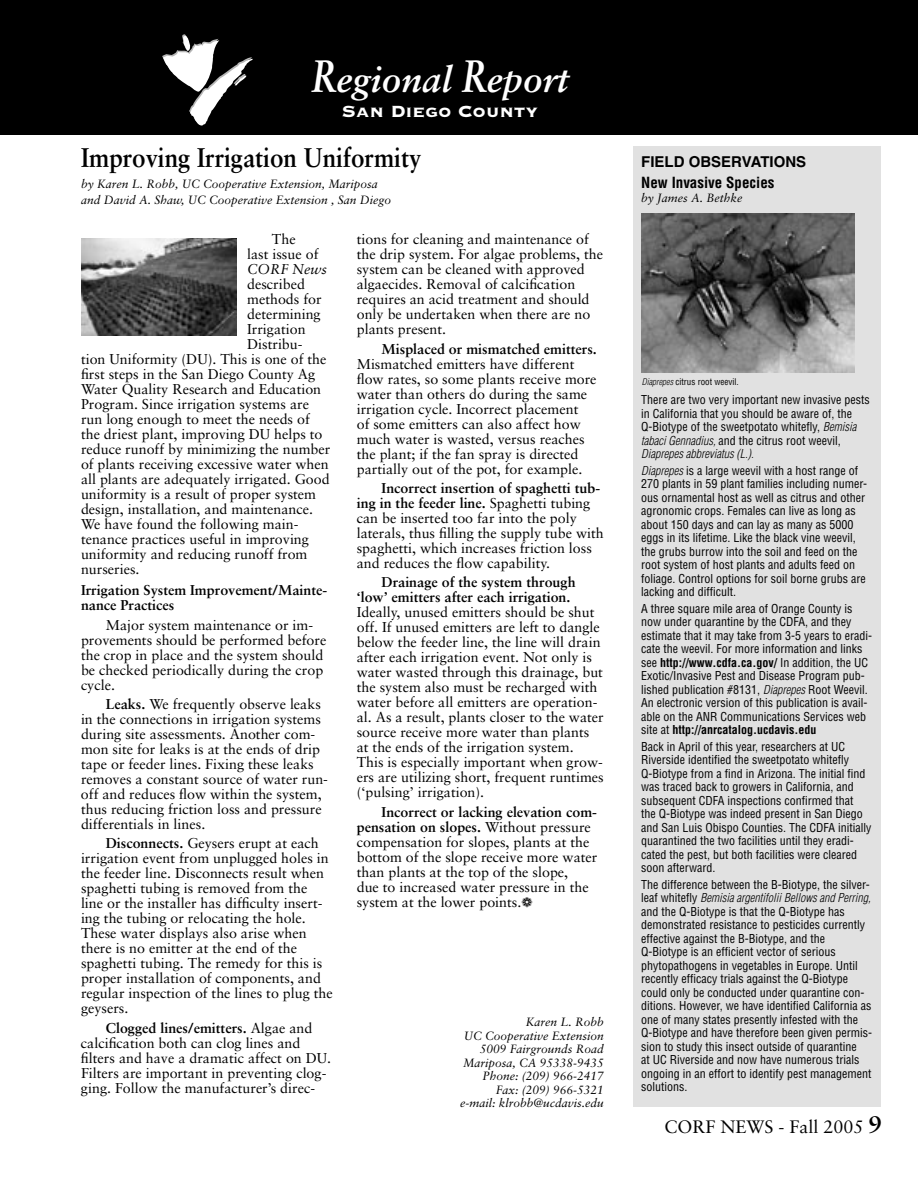
<style>
.page{position:relative;width:918px;height:1188px;background:#fff}
.page>*{position:absolute;margin:0;border:0;box-sizing:border-box;transform-origin:0 0}
.t1{font:italic 700 36.3px "Sabon";color:#fff}
.t2{font:700 27px "Sabon";color:#000;scale:.9 1}
.t3{font:21.15px "Copperplate Thirty Three BC";color:#fff}
.t4{font:18px "Sabon";color:#000}
.t5{font:700 condensed 15px "Helvetica";color:#000}
.t6{font:700 15px "Helvetica";color:#000}
.t7{font:14.25px/15px "Sabon";color:#000}
.t8{font:700 14.25px/14.9px "Sabon";color:#000}
.t9{font:italic 14.25px "Sabon";color:#000}
.t10{font:condensed 12px/13.5px "Helvetica";color:#000}
.t11{font:italic 12px/13.5px "Sabon";color:#000;text-align:right}
.t12{font:condensed 9px "Helvetica";color:#000}
.s1{font-size:45.45px}
.s2{font-weight:700}
.s3{font-weight:300;font-style:italic}
.s4{font-weight:700;font-size:24px}
</style>
<div class="page">
<div style="left:0;top:0;width:918px;height:135px;background:#000"></div>
<svg style="left:162px;top:34px;width:91px;height:92px"></svg>
<img style="left:81px;top:238px;width:156px;height:97px">
<div style="left:633px;top:147px;width:247px;height:960px;background:#e1e1e1"></div>
<img style="left:642px;top:214px;width:213px;height:158px">
<h1 class="t1" style="left:312px;top:57px;width:258px"><span class="s1">R</span>egional <span class="s1">R</span>eport</h1>
<h3 class="t3" style="left:342px;top:101px;width:198px">San Diego County</h3>
<h2 class="t2" style="left:81px;top:141px;width:380px">Improving Irrigation Uniformity</h2>
<p class="t11" style="left:81px;top:176px;width:312px;line-height:15.8px;text-align:left">by Karen L. Robb, UC Cooperative Extension, Mariposa and David A. Shaw, UC Cooperative Extension , San Diego</p>
<p class="t7" style="left:247px;top:232px;width:73px;text-align:center">The<br>last issue of</p>
<p class="t9" style="left:247px;top:261px;width:81px">CORF News</p>
<p class="t7" style="left:247px;top:277px;width:59px">described</p>
<p class="t7" style="left:247px;top:292px;width:76px">methods for</p>
<p class="t7" style="left:247px;top:307px;width:75px">determining</p>
<p class="t7" style="left:247px;top:322px;width:60px">Irrigation</p>
<p class="t7" style="left:247px;top:337px;width:57px">Distribu-</p>
<p class="t7" style="left:81px;top:352px;width:247px">tion Uniformity (DU). This is one of the</p>
<p class="t7" style="left:81px;top:367px;width:236px">first steps in the San Diego County Ag</p>
<p class="t7" style="left:81px;top:382px;width:242px">Water Quality Research and Education</p>
<p class="t7" style="left:81px;top:397px;width:229px">Program. Since irrigation systems are</p>
<p class="t7" style="left:81px;top:412px;width:230px">run long enough to meet the needs of</p>
<p class="t7" style="left:81px;top:427px;width:243px">the driest plant, improving DU helps to</p>
<p class="t7" style="left:81px;top:442px;width:251px">reduce runoff by minimizing the number</p>
<p class="t7" style="left:81px;top:457px;width:249px">of plants receiving excessive water when</p>
<p class="t7" style="left:81px;top:472px;width:250px">all plants are adequately irrigated. Good</p>
<p class="t7" style="left:81px;top:487px;width:237px">uniformity is a result of proper system</p>
<p class="t7" style="left:81px;top:502px;width:234px">design, installation, and maintenance.</p>
<p class="t7" style="left:81px;top:517px;width:219px">We have found the following main-</p>
<p class="t7" style="left:81px;top:532px;width:230px">tenance practices useful in improving</p>
<p class="t7" style="left:81px;top:547px;width:228px">uniformity and reducing runoff from</p>
<p class="t7" style="left:81px;top:562px;width:60px">nurseries.</p>
<p class="t8" style="left:81px;top:583px;width:248px">Irrigation System Improvement/Mainte&shy;nance Practices</p>
<p class="t7" style="left:81px;top:617px;width:247px;text-indent:25px">Major system maintenance or im&shy;provements should be performed before the crop in place and the system should be checked periodically during the crop cycle.</p>
<p class="t7" style="left:81px;top:696px;width:249px;text-indent:25px"><span class="s2">Leaks.</span> We frequently observe leaks in the connections in irrigation systems during site assessments. Another com&shy;mon site for leaks is at the ends of drip tape or feeder lines. Fixing these leaks removes a constant source of water run&shy;off and reduces flow within the system, thus reducing friction loss and pressure differentials in lines.</p>
<p class="t7" style="left:81px;top:836px;width:253px;text-indent:25px"><span class="s2">Disconnects.</span> Geysers erupt at each irrigation event from unplugged holes in the feeder line. Disconnects result when spaghetti tubing is removed from the line or the installer has difficulty insert&shy;ing the tubing or relocating the hole.<br>These water displays also arise when there is no emitter at the end of the spaghetti tubing. The remedy for this is proper installation of components, and regular inspection of the lines to plug the geysers.</p>
<p class="t7" style="left:81px;top:1020px;width:252px;text-indent:25px"><span class="s2">Clogged lines/emitters.</span> Algae and calcification both can clog lines and filters and have a dramatic affect on DU.<br>Filters are important in preventing clog&shy;ging. Follow the manufacturer’s direc-</p>
<p class="t7" style="left:357px;top:232px;width:248px">tions for cleaning and maintenance of the drip system. For algae problems, the system can be cleaned with approved algaecides. Removal of calcification requires an acid treatment and should only be undertaken when there are no plants present.</p>
<p class="t8" style="left:382px;top:341px;width:217px">Misplaced or mismatched emitters.</p>
<p class="t7" style="left:357px;top:356px;width:241px">Mismatched emitters have different flow rates, so some plants receive more water than others do during the same irrigation cycle. Incorrect placement<br>of some emitters can also affect how much water is wasted, versus reaches the plant; if the fan spray is directed partially out of the pot, for example.</p>
<p class="t7" style="left:357px;top:480px;width:248px;text-indent:25px"><span class="s2">Incorrect insertion of spaghetti tub&shy;ing in the feeder line.</span> Spaghetti tubing can be inserted too far into the poly laterals, thus filling the supply tube with spaghetti, which increases friction loss and reduces the flow capability.</p>
<p class="t8" style="left:357px;top:575px;width:220px;text-indent:25px">Drainage of the system through ‘low’ emitters after each irrigation.</p>
<p class="t7" style="left:357px;top:605px;width:249px">Ideally, unused emitters should be shut off. If unused emitters are left to dangle below the feeder line, the line will drain after each irrigation event. Not only is water wasted through this drainage, but the system also must be recharged with water before all emitters are operation&shy;al. As a result, plants closer to the water source receive more water than plants at the ends of the irrigation system.<br>This is especially important when grow&shy;ers are utilizing short, frequent runtimes (‘pulsing’ irrigation).</p>
<p class="t7" style="left:357px;top:804px;width:242px;text-indent:25px"><span class="s2">Incorrect or lacking elevation com&shy;pensation on slopes.</span> Without pressure compensation for slopes, plants at the bottom of the slope receive more water than plants at the top of the slope,<br>due to increased water pressure in the system at the lower points.❁</p>
<p class="t11" style="left:460px;top:1015px;width:145px">Karen L. Robb<br>UC Cooperative Extension<br>5009 Fairgrounds Road<br>Mariposa, CA 95338-9435<br>Phone: (209) 966-2417<br>Fax: (209) 966-5321 e-mail: klrobb@ucdavis.edu</p>
<p class="t6" style="left:641px;top:153px;width:167px">FIELD OBSERVATIONS</p>
<p class="t5" style="left:641px;top:173px;width:135px">New Invasive Species</p>
<p class="t11" style="left:641px;top:191px;width:103px">by James A. Bethke</p>
<p class="t12" style="left:642px;top:376px;width:98px"><span class="s3">Diaprepes</span> citrus root weevil.</p>
<p class="t10" style="left:641px;top:393px;width:230px">There are two very important new invasive pests in California that you should be aware of, the Q-Biotype of the sweetpotato whitefly, <span class="s3">Bemisia tabaci Gennadius,</span> and the citrus root weevil, <span class="s3">Diaprepes abbreviatus (L.).</span></p>
<p class="t10" style="left:641px;top:463px;width:227px"><span class="s3">Diaprepes</span> is a large weevil with a host range of 270 plants in 59 plant families including numer&shy;ous ornamental host as well as citrus and other agronomic crops. Females can live as long as about 150 days and can lay as many as 5000 eggs in its lifetime. Like the black vine weevil, the grubs burrow into the soil and feed on the root system of host plants and adults feed on foliage. Control options for soil borne grubs are lacking and difficult.</p>
<p class="t10" style="left:641px;top:601px;width:232px">A three square mile area of Orange County is now under quarantine by the CDFA, and they estimate that it may take from 3-5 years to eradi&shy;cate the weevil. For more information and links see <span class="s2">http://www.cdfa.ca.gov/</span> In addition, the UC Exotic/Invasive Pest and Disease Program pub&shy;lished publication #8131, <span class="s3">Diaprepes</span> Root Weevil.<br>An electronic version of this publication is avail&shy;able on the ANR Communications Services web site at <span class="s2">http://anrcatalog.ucdavis.edu</span></p>
<p class="t10" style="left:641px;top:739px;width:232px">Back in April of this year, researchers at UC Riverside identified the sweetpotato whitefly Q-Biotype from a find in Arizona. The initial find was traced back to growers in California, and subsequent CDFA inspections confirmed that<br>the Q-Biotype was indeed present in San Diego and San Luis Obispo Counties. The CDFA initially quarantined the two facilities until they eradi&shy;cated the pest, but both facilities were cleared soon afterward.</p>
<p class="t10" style="left:641px;top:877px;width:233px">The difference between the B-Biotype, the silver&shy;leaf whitefly <span class="s3">Bemisia argentifolii Bellows and Perring, </span>and the Q-Biotype is that the Q-Biotype has demonstrated resistance to pesticides currently effective against the B-Biotype, and the Q-Biotype is an efficient vector of serious phytopathogens in vegetables in Europe. Until recently efficacy trials against the Q-Biotype could only be conducted under quarantine con&shy;ditions. However, we have identified California as one of many states presently infested with the Q-Biotype and have therefore been given permis&shy;sion to study this insect outside of quarantine<br>at UC Riverside and now have numerous trials ongoing in an effort to identify pest management solutions.</p>
<p class="t4" style="left:664px;top:1116px;width:219px">CORF NEWS - Fall 2005 <span class="s4">9</span></p>
</div>
